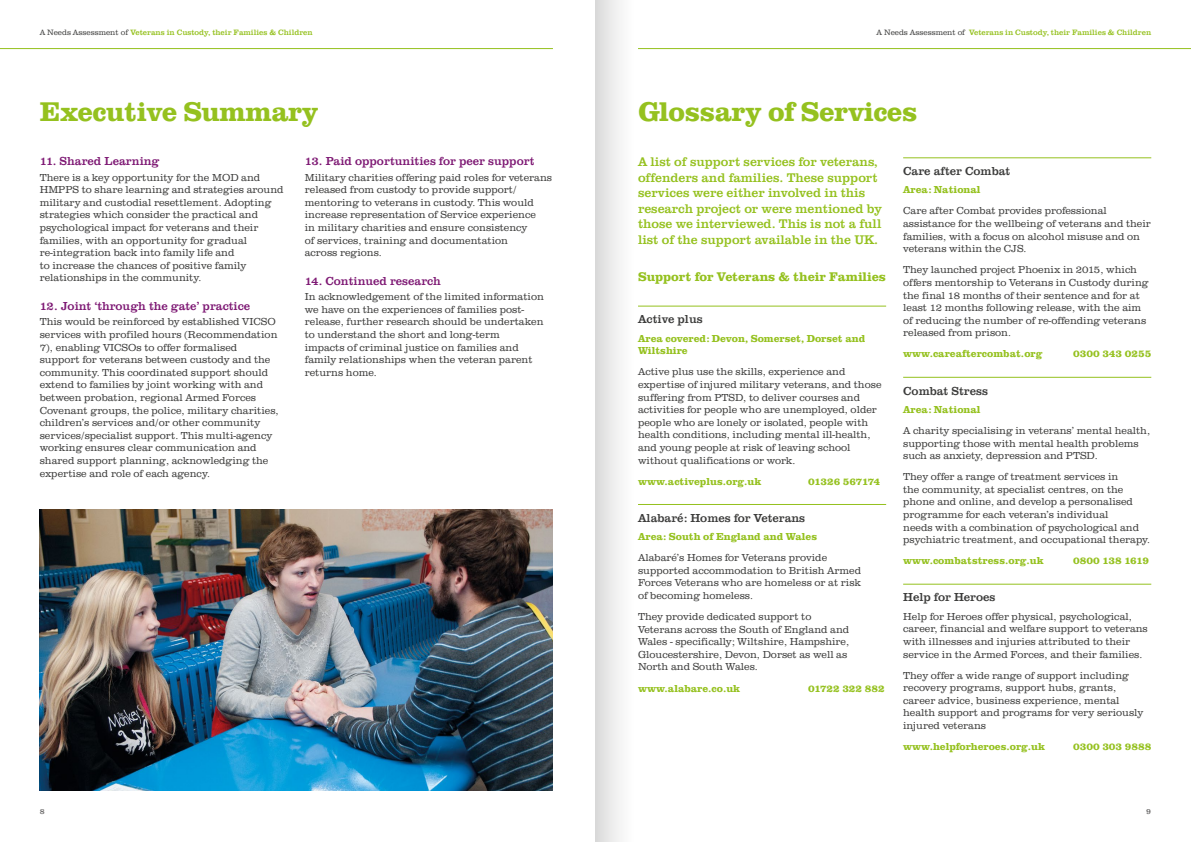
<style>
.page{position:relative;width:1191px;height:842px;background:#fff}
.page>*{position:absolute;margin:0;border:0;box-sizing:border-box;transform-origin:0 0}
.t1{font:700 28px "URW Clarendon TOT";letter-spacing:-.015em;color:#95c11f}
.t2{font:13px/15.6px "URW Clarendon TOT";color:#95c11f}
.t3{font:700 13px "URW Clarendon TOT";color:#95c11f}
.t4{font:12px "URW Clarendon TOT";color:#7e1974}
.t5{font:12px "URW Clarendon TOT";color:#3c3c3b}
.t6{font:300 10.5px/12.6px "URW Clarendon TOT";color:#3c3c3b}
.t7{font:700 10.5px/12.6px "URW Clarendon TOT";color:#95c11f}
.t8{font:700 10.5px "URW Clarendon TOT";letter-spacing:-.04em;color:#95c11f}
.t9{font:700 10.5px "URW Clarendon TOT";letter-spacing:-.025em;color:#95c11f}
.t10{font:8px "URW Clarendon TOT";color:#95c11f}
.t11{font:8px "URW Clarendon TOT";color:#706f6f}
.s1{font-weight:300;color:#3c3c3b}
</style>
<div class="page">
<hr style="left:0;top:48px;width:553px;height:1px;background:#95c11f">
<hr style="left:638px;top:48px;width:553px;height:1px;background:#95c11f">
<img style="left:40px;top:509px;width:513px;height:282px">
<hr style="left:638px;top:306px;width:248px;height:1px;background:#95c11f">
<hr style="left:638px;top:504px;width:248px;height:1px;background:#95c11f">
<hr style="left:903px;top:158px;width:248px;height:1px;background:#95c11f">
<hr style="left:903px;top:377px;width:248px;height:1px;background:#95c11f">
<hr style="left:903px;top:584px;width:248px;height:1px;background:#95c11f">
<div style="left:595px;top:0;width:38px;height:842px;background:linear-gradient(to right,#dadada,#fff)"></div>
<p class="t10" style="left:40px;top:27px;width:274px"><span class="s1">A Needs Assessment of</span> Veterans in Custody, their Families &amp; Children</p>
<p class="t10" style="left:876px;top:27px;width:276px"><span class="s1">A Needs Assessment of</span> Veterans in Custody, their Families &amp; Children</p>
<h1 class="t1" style="left:40px;top:95px;width:280px">Executive Summary</h1>
<p class="t4" style="left:40px;top:154px;width:121px">11. Shared Learning</p>
<p class="t6" style="left:40px;top:171px;width:245px">There is a key opportunity for the MOD and HMPPS to share learning and strategies around military and custodial resettlement. Adopting strategies which consider the practical and psychological impact for veterans and their families, with an opportunity for gradual re-integration back into family life and<br>to increase the chances of positive family relationships in the community.</p>
<p class="t4" style="left:40px;top:299px;width:212px">12. Joint ‘through the gate’ practice</p>
<p class="t6" style="left:40px;top:316px;width:241px">This would be reinforced by established VICSO services with profiled hours (Recommendation 7), enabling VICSOs to offer formalised support for veterans between custody and the community. This coordinated support should extend to families by joint working with and between probation, regional Armed Forces Covenant groups, the police, military charities, children’s services and/or other community services/specialist support. This multi-agency working ensures clear communication and shared support planning, acknowledging the expertise and role of each agency.</p>
<p class="t4" style="left:305px;top:154px;width:231px">13. Paid opportunities for peer support</p>
<p class="t6" style="left:305px;top:171px;width:249px">Military charities offering paid roles for veterans released from custody to provide support/ mentoring to veterans in custody. This would increase representation of Service experience<br>in military charities and ensure consistency<br>of services, training and documentation<br>across regions.</p>
<p class="t4" style="left:305px;top:274px;width:138px">14. Continued research</p>
<p class="t6" style="left:305px;top:291px;width:240px">In acknowledgement of the limited information we have on the experiences of families post&shy;release, further research should be undertaken to understand the short and long-term<br>impacts of criminal justice on families and family relationships when the veteran parent returns home.</p>
<p class="t11" style="left:40px;top:806px;width:6px">8</p>
<h1 class="t1" style="left:638px;top:95px;width:281px">Glossary of Services</h1>
<p class="t2" style="left:638px;top:154px;width:245px">A list of support services for veterans, offenders and families. These support services were either involved in this research project or were mentioned by those we interviewed. This is not a full list of the support available in the UK.</p>
<p class="t3" style="left:638px;top:269px;width:250px">Support for Veterans &amp; their Families</p>
<p class="t5" style="left:638px;top:312px;width:66px">Active plus</p>
<p class="t7" style="left:638px;top:332px;width:229px">Area covered: Devon, Somerset, Dorset and<br>Wiltshire</p>
<p class="t6" style="left:638px;top:366px;width:245px">Active plus use the skills, experience and expertise of injured military veterans, and those suffering from PTSD, to deliver courses and activities for people who are unemployed, older people who are lonely or isolated, people with health conditions, including mental ill-health, and young people at risk of leaving school without qualifications or work.</p>
<p class="t7" style="left:638px;top:475px;width:125px">www.activeplus.org.uk</p>
<p class="t8" style="left:808px;top:475px;width:74px">01326 567174</p>
<p class="t5" style="left:638px;top:510px;width:169px">Alabaré: Homes for Veterans</p>
<p class="t7" style="left:638px;top:530px;width:181px">Area: South of England and Wales</p>
<p class="t6" style="left:638px;top:551px;width:225px">Alabaré’s Homes for Veterans provide supported accommodation to British Armed Forces Veterans who are homeless or at risk of becoming homeless.</p>
<p class="t6" style="left:638px;top:610px;width:213px">They provide dedicated support to Veterans across the South of England and Wales - specifically; Wiltshire, Hampshire, Gloucestershire, Devon, Dorset as well as North and South Wales.</p>
<p class="t7" style="left:638px;top:682px;width:104px">www.alabare.co.uk</p>
<p class="t7" style="left:808px;top:682px;width:78px">01722 322 882</p>
<p class="t5" style="left:903px;top:164px;width:109px">Care after Combat</p>
<p class="t7" style="left:903px;top:184px;width:79px">Area: National</p>
<p class="t6" style="left:903px;top:205px;width:249px">Care after Combat provides professional assistance for the wellbeing of veterans and their families, with a focus on alcohol misuse and on veterans within the CJS.</p>
<p class="t6" style="left:903px;top:264px;width:247px">They launched project Phoenix in 2015, which offers mentorship to Veterans in Custody during the final 18 months of their sentence and for at least 12 months following release, with the aim of reducing the number of re-offending veterans released from prison.</p>
<p class="t7" style="left:903px;top:348px;width:141px">www.careaftercombat.org</p>
<p class="t7" style="left:1073px;top:348px;width:79px">0300 343 0255</p>
<p class="t5" style="left:903px;top:383px;width:86px">Combat Stress</p>
<p class="t7" style="left:903px;top:403px;width:79px">Area: National</p>
<p class="t6" style="left:903px;top:424px;width:248px">A charity specialising in veterans’ mental health, supporting those with mental health problems such as anxiety, depression and PTSD.</p>
<p class="t6" style="left:903px;top:471px;width:248px">They offer a range of treatment services in<br>the community, at specialist centres, on the phone and online, and develop a personalised programme for each veteran’s individual<br>needs with a combination of psychological and psychiatric treatment, and occupational therapy.</p>
<p class="t7" style="left:903px;top:555px;width:142px">www.combatstress.org.uk</p>
<p class="t9" style="left:1073px;top:555px;width:77px">0800 138 1619</p>
<p class="t5" style="left:903px;top:590px;width:94px">Help for Heroes</p>
<p class="t6" style="left:903px;top:610px;width:246px">Help for Heroes offer physical, psychological, career, financial and welfare support to veterans with illnesses and injuries attributed to their service in the Armed Forces, and their families.</p>
<p class="t6" style="left:903px;top:669px;width:242px">They offer a wide range of support including recovery programs, support hubs, grants, career advice, business experience, mental health support and programs for very seriously injured veterans</p>
<p class="t7" style="left:903px;top:740px;width:143px">www.helpforheroes.org.uk</p>
<p class="t7" style="left:1073px;top:740px;width:79px">0300 303 9888</p>
<p class="t11" style="left:1146px;top:806px;width:6px">9</p>
</div>
